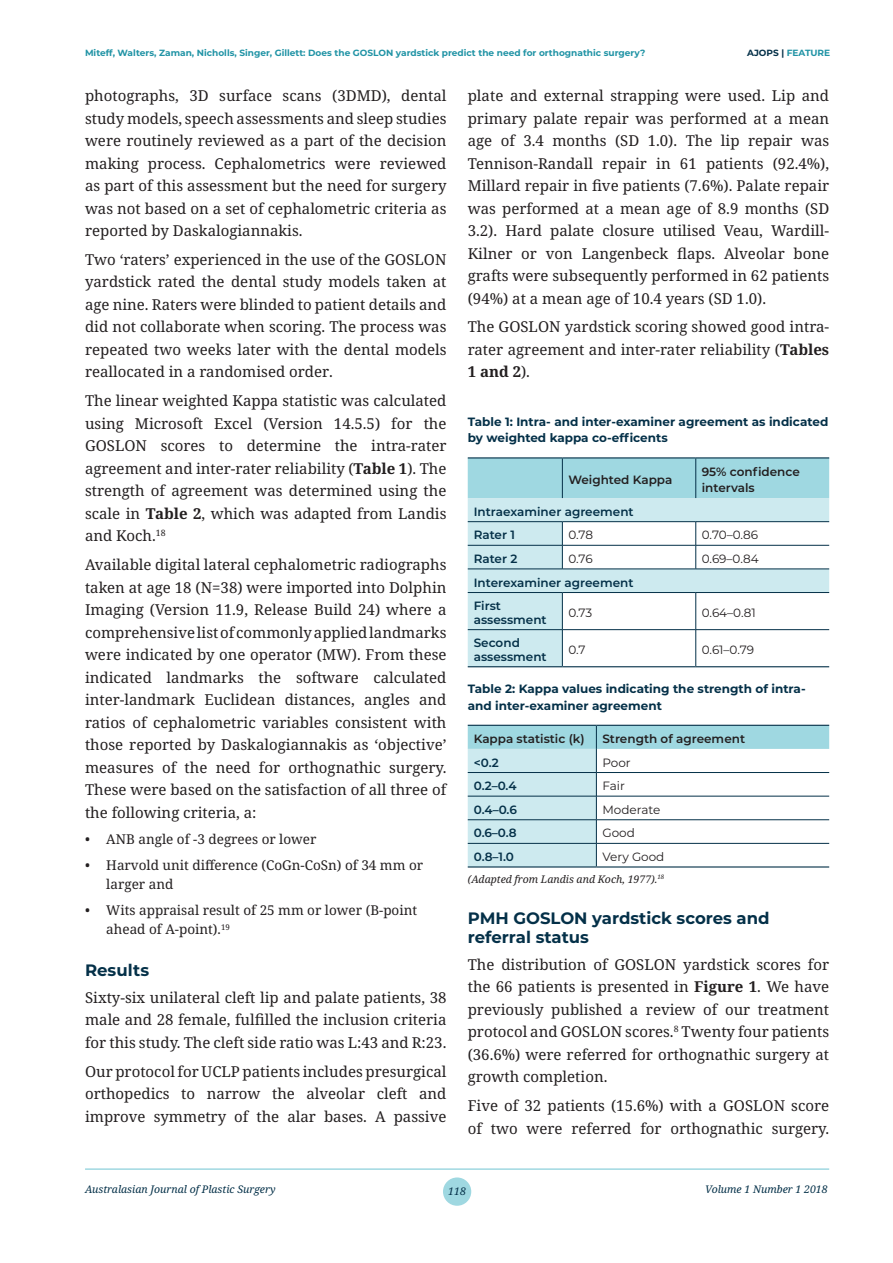
<style>
.page{position:relative;width:893px;height:1263px;background:#fff}
.page>*{position:absolute;margin:0;border:0;box-sizing:border-box;transform-origin:0 0}
.t1{font:700 16.5px/19.5px "Montserrat";color:#043048}
.t2{font:15px/22.5px "Noto Serif";color:#231f20;text-align:justify}
.t3{font:13.5px/19.5px "Noto Serif";color:#231f20}
.t4{font:700 12px/16.5px "Montserrat";color:#043048}
.t5{font:600 12px/23.5px "Montserrat";color:#043048}
.t6{font:12px "Montserrat";color:#231f20}
.t7{font:600 12px/16.5px "Montserrat";color:#231f20}
.t8{font:italic 10.5px "Noto Serif";color:#043048}
.t9{font:italic 10.5px "Noto Serif";color:#231f20}
.t10{font:700 9px "Montserrat";color:#2093a5}
.s1{color:#043048}
.s2{font-weight:700}
</style>
<div class="page">
<div style="left:443px;top:1177px;width:28px;height:29px;background:#9fd8e1;border-radius:50%"></div>
<hr style="left:85px;top:1168px;width:744px;height:2px;background:#9fd8e1">
<div style="left:468px;top:458px;width:361px;height:40px;background:#9fd8e1"></div>
<svg style="left:468px;top:498px;width:361px;height:168px"></svg>
<hr style="left:562px;top:458px;width:1px;height:40px;background:#043048">
<hr style="left:695px;top:458px;width:1px;height:40px;background:#043048">
<hr style="left:468px;top:521px;width:94px;height:1px;background:#043048">
<hr style="left:562px;top:521px;width:134px;height:1px;background:#043048">
<hr style="left:696px;top:521px;width:133px;height:1px;background:#043048">
<hr style="left:468px;top:545px;width:94px;height:1px;background:#043048">
<hr style="left:562px;top:545px;width:134px;height:1px;background:#043048">
<svg style="left:562px;top:522px;width:1px;height:47px"></svg>
<hr style="left:696px;top:545px;width:133px;height:1px;background:#043048">
<svg style="left:695px;top:522px;width:1px;height:47px"></svg>
<hr style="left:468px;top:569px;width:94px;height:1px;background:#043048">
<hr style="left:562px;top:569px;width:134px;height:1px;background:#043048">
<hr style="left:696px;top:569px;width:133px;height:1px;background:#043048">
<hr style="left:468px;top:592px;width:94px;height:1px;background:#043048">
<hr style="left:562px;top:592px;width:134px;height:1px;background:#043048">
<hr style="left:562px;top:593px;width:1px;height:36px;background:#043048">
<hr style="left:696px;top:592px;width:133px;height:1px;background:#043048">
<hr style="left:695px;top:593px;width:1px;height:36px;background:#043048">
<hr style="left:468px;top:629px;width:94px;height:1px;background:#043048">
<hr style="left:562px;top:629px;width:134px;height:1px;background:#043048">
<hr style="left:562px;top:630px;width:1px;height:36px;background:#043048">
<hr style="left:696px;top:629px;width:133px;height:1px;background:#043048">
<hr style="left:695px;top:630px;width:1px;height:36px;background:#043048">
<hr style="left:468px;top:457px;width:94px;height:1px;background:#043048">
<hr style="left:562px;top:457px;width:134px;height:1px;background:#043048">
<hr style="left:696px;top:457px;width:133px;height:1px;background:#043048">
<hr style="left:468px;top:666px;width:94px;height:1px;background:#043048">
<hr style="left:562px;top:666px;width:134px;height:1px;background:#043048">
<hr style="left:696px;top:666px;width:133px;height:1px;background:#043048">
<div style="left:568px;top:472px;width:122px;height:15px;background:#9fd8e1"></div>
<div style="left:702px;top:464px;width:121px;height:31px;background:#9fd8e1"></div>
<svg style="left:468px;top:726px;width:361px;height:141px"></svg>
<hr style="left:468px;top:725px;width:128px;height:1px;background:#043048">
<hr style="left:596px;top:725px;width:233px;height:1px;background:#043048">
<div style="left:474px;top:731px;width:116px;height:15px;background:#9fd8e1"></div>
<div style="left:602px;top:731px;width:221px;height:15px;background:#9fd8e1"></div>
<p class="t10" style="left:85px;top:47px;width:562px">Miteff, Walters, Zaman, Nicholls, Singer, Gillett: Does the GOSLON yardstick predict the need for orthognathic surgery?</p>
<p class="t10" style="left:747px;top:46px;width:85px"><span class="s1">AJOPS |</span> FEATURE</p>
<p class="t2" style="left:85px;top:85px;width:363px">photographs, 3D surface scans (3DMD), dental study models, speech assessments and sleep studies were routinely reviewed as a part of the decision making process. Cephalometrics were reviewed as part of this assessment but the need for surgery was not based on a set of cephalometric criteria as reported by Daskalogiannakis.</p>
<p class="t2" style="left:85px;top:249px;width:363px">Two ‘raters’ experienced in the use of the GOSLON yardstick rated the dental study models taken at age nine. Raters were blinded to patient details and did not collaborate when scoring. The process was repeated two weeks later with the dental models reallocated in a randomised order.</p>
<p class="t2" style="left:85px;top:390px;width:363px">The linear weighted Kappa statistic was calculated using Microsoft Excel (Version 14.5.5) for the GOSLON scores to determine the intra-rater agreement and inter-rater reliability (<span class="s2">Table 1</span>). The strength of agreement was determined using the scale in <span class="s2">Table 2</span>, which was adapted from Landis and Koch.<sup>18</sup></p>
<p class="t2" style="left:85px;top:554px;width:363px">Available digital lateral cephalometric radiographs taken at age 18 (N=38) were imported into Dolphin Imaging (Version 11.9, Release Build 24) where a comprehensive list of commonly applied landmarks were indicated by one operator (MW). From these indicated landmarks the software calculated inter-landmark Euclidean distances, angles and ratios of cephalometric variables consistent with those reported by Daskalogiannakis as ‘objective’ measures of the need for orthognathic surgery.<br>These were based on the satisfaction of all three of the following criteria, a:</p>
<p class="t3" style="left:85px;top:829px;width:233px">• ANB angle of -3 degrees or lower</p>
<p class="t3" style="left:106px;top:855px;width:318px;text-indent:-21px">• Harvold unit difference (CoGn-CoSn) of 34 mm or larger and</p>
<p class="t3" style="left:106px;top:901px;width:312px;text-indent:-21px">• Wits appraisal result of 25 mm or lower (B-point ahead of A-point).<sup>19</sup></p>
<p class="t1" style="left:85px;top:960px;width:66px">Results</p>
<p class="t2" style="left:85px;top:987px;width:363px">Sixty-six unilateral cleft lip and palate patients, 38 male and 28 female, fulfilled the inclusion criteria for this study. The cleft side ratio was L:43 and R:23.</p>
<p class="t2" style="left:85px;top:1060px;width:363px">Our protocol for UCLP patients includes presurgical orthopedics to narrow the alveolar cleft and improve symmetry of the alar bases. A passive</p>
<p class="t2" style="left:468px;top:85px;width:363px">plate and external strapping were used. Lip and primary palate repair was performed at a mean age of 3.4 months (SD 1.0). The lip repair was Tennison-Randall repair in 61 patients (92.4%), Millard repair in five patients (7.6%). Palate repair was performed at a mean age of 8.9 months (SD 3.2). Hard palate closure utilised Veau, Wardill-Kilner or von Langenbeck flaps. Alveolar bone grafts were subsequently performed in 62 patients (94%) at a mean age of 10.4 years (SD 1.0).</p>
<p class="t2" style="left:468px;top:316px;width:363px">The GOSLON yardstick scoring showed good intra&shy;rater agreement and inter-rater reliability (<span class="s2">Tables 1 and 2</span>).</p>
<p class="t4" style="left:468px;top:413px;width:362px">Table 1: Intra- and inter-examiner agreement as indicated by weighted kappa co-efficents</p>
<p class="t7" style="left:568px;top:471px;width:105px">Weighted Kappa</p>
<p class="t7" style="left:702px;top:462px;width:100px">95% confidence intervals</p>
<p class="t5" style="left:474px;top:499px;width:161px">Intraexaminer agreement<br>Rater 1</p>
<p class="t6" style="left:568px;top:527px;width:26px">0.78</p>
<p class="t6" style="left:702px;top:527px;width:58px">0.70–0.86</p>
<p class="t5" style="left:474px;top:546px;width:45px">Rater 2</p>
<p class="t6" style="left:568px;top:550px;width:26px">0.76</p>
<p class="t6" style="left:702px;top:550px;width:58px">0.69–0.84</p>
<p class="t5" style="left:474px;top:570px;width:161px">Interexaminer agreement<br>First</p>
<p class="t5" style="left:474px;top:607px;width:74px">assessment</p>
<p class="t6" style="left:568px;top:604px;width:25px">0.73</p>
<p class="t6" style="left:702px;top:604px;width:55px">0.64–0.81</p>
<p class="t5" style="left:474px;top:636px;width:74px;line-height:13.5px">Second assessment</p>
<p class="t6" style="left:568px;top:641px;width:19px">0.7</p>
<p class="t6" style="left:702px;top:641px;width:54px">0.61–0.79</p>
<p class="t4" style="left:468px;top:680px;width:339px">Table 2: Kappa values indicating the strength of intra&shy;and inter-examiner agreement</p>
<p class="t7" style="left:474px;top:730px;width:112px">Kappa statistic (k)</p>
<p class="t7" style="left:602px;top:730px;width:144px">Strength of agreement</p>
<p class="t5" style="left:474px;top:750px;width:27px">&lt;0.2</p>
<p class="t6" style="left:602px;top:754px;width:30px">Poor</p>
<p class="t5" style="left:474px;top:773px;width:44px">0.2–0.4</p>
<p class="t6" style="left:602px;top:778px;width:24px">Fair</p>
<p class="t5" style="left:474px;top:797px;width:45px">0.4–0.6</p>
<p class="t6" style="left:602px;top:801px;width:60px">Moderate</p>
<p class="t5" style="left:474px;top:821px;width:45px">0.6–0.8</p>
<p class="t6" style="left:602px;top:825px;width:34px">Good</p>
<p class="t5" style="left:474px;top:844px;width:42px">0.8–1.0</p>
<p class="t6" style="left:602px;top:848px;width:64px">Very Good</p>
<p class="t9" style="left:468px;top:872px;width:198px">(Adapted from Landis and Koch, 1977).<sup>18</sup></p>
<p class="t1" style="left:468px;top:907px;width:303px">PMH GOSLON yardstick scores and referral status</p>
<p class="t2" style="left:468px;top:954px;width:363px">The distribution of GOSLON yardstick scores for the 66 patients is presented in <span class="s2">Figure 1</span>. We have previously published a review of our treatment protocol and GOSLON scores.<sup>8</sup> Twenty four patients (36.6%) were referred for orthognathic surgery at growth completion.</p>
<p class="t2" style="left:468px;top:1095px;width:363px">Five of 32 patients (15.6%) with a GOSLON score of two were referred for orthognathic surgery.</p>
<p class="t8" style="left:85px;top:1181px;width:192px">Australasian Journal of Plastic Surgery</p>
<p class="t8" style="left:448px;top:1183px;width:19px">118</p>
<p class="t8" style="left:705px;top:1181px;width:124px">Volume 1 Number 1 2018</p>
</div>
